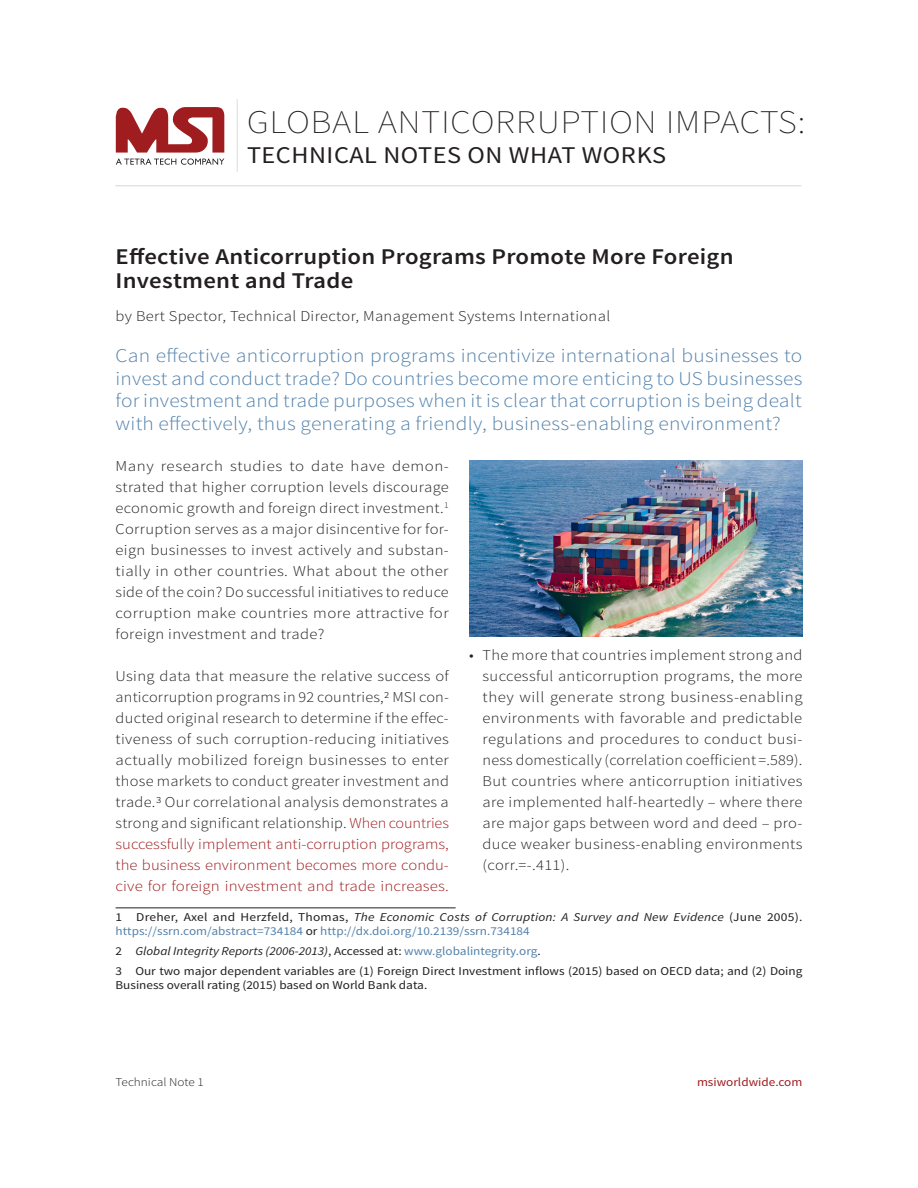
<style>
.page{position:relative;width:918px;height:1188px;background:#fff}
.page>*{position:absolute;margin:0;border:0;box-sizing:border-box;transform-origin:0 0}
.t1{font:200 33px "Source Sans Pro";letter-spacing:.03em;color:#231f20;scale:1.1 1}
.t2{font:24px "Source Sans Pro";letter-spacing:.02em;color:#231f20;scale:1.1 1}
.t3{font:600 22.5px/23.9px "Source Sans Pro";letter-spacing:.01em;color:#231f20;scale:1.1 1}
.t4{font:300 19.5px/22.5px "Source Sans Pro";letter-spacing:.01em;color:#5482ab;text-align:justify;scale:1.1 1}
.body{font:300 15px/21px "Source Sans Pro";letter-spacing:.02em;color:#231f20;text-align:justify;scale:1.1 1}
.body-2{font:300 15px/21px "Source Sans Pro";letter-spacing:.02em;color:#231f20;text-align:justify;scale:1.12 1}
.footnote{font:12px/13.5px "Source Sans Pro";color:#5482ab;scale:1.1 1}
.footnote-2{font:12px/13.5px "Source Sans Pro";color:#231f20;scale:1.1 1}
.footnote-3{font:italic 12px "Source Sans Pro";color:#231f20;scale:1.1 1}
.footnote-4{font:12px "Source Sans Pro";color:#9f1c1f;scale:1.1 1}
.footnote-5{font:300 12px "Source Sans Pro";color:#231f20;scale:1.1 1}
.s1{color:#9f1c1f}
.s2{color:#231f20}
.s3{font-style:italic;color:#231f20}
.s4{font-style:normal}
.s5{font-style:normal;color:#5482ab}
</style>
<div class="page">
<hr style="left:116px;top:907px;width:340px;height:1px;background:#231f20">
<svg style="left:116px;top:159px;width:108px;height:6px"></svg>
<svg style="left:116px;top:107px;width:108px;height:46px"></svg>
<hr style="left:237px;top:100px;width:1px;height:72px;background:#dcdcd6">
<hr style="left:116px;top:185px;width:685px;height:1px;background:#dcdcd6">
<img style="left:470px;top:461px;width:332px;height:176px">
<p class="t1" style="left:247px;top:102px;width:509px">GLOBAL ANTICORRUPTION IMPACTS:</p>
<p class="t2" style="left:247px;top:140px;width:382px">TECHNICAL NOTES ON WHAT WORKS</p>
<p class="t3" style="left:116px;top:245px;width:563px">Effective Anticorruption Programs Promote More Foreign<br>Investment and Trade</p>
<p class="body" style="left:116px;top:306px;width:451px">by Bert Spector, Technical Director, Management Systems International</p>
<p class="t4" style="left:116px;top:345px;width:626px">Can effective anticorruption programs incentivize international businesses to invest and conduct trade? Do countries become more enticing to US businesses for investment and trade purposes when it is clear that corruption is being dealt with effectively, thus generating a friendly, business-enabling environment?</p>
<p class="body-2" style="left:116px;top:456px;width:299px">Many research studies to date have demon&shy;strated that higher corruption levels discourage economic growth and foreign direct investment.<sup>1<br></sup>Corruption serves as a major disincentive for for&shy;eign businesses to invest actively and substan&shy;tially in other countries. What about the other side of the coin? Do successful initiatives to reduce corruption make countries more attractive for foreign investment and trade?</p>
<p class="body" style="left:116px;top:666px;width:305px">Using data that measure the relative success of anticorruption programs in 92 countries,2 MSI con&shy;ducted original research to determine if the effec&shy;tiveness of such corruption-reducing initiatives actually mobilized foreign businesses to enter those markets to conduct greater investment and trade.3 Our correlational analysis demonstrates a strong and significant relationship. <span class="s1">When countries successfully implement anti-corruption programs, the business environment becomes more condu&shy;cive for foreign investment and trade increases.</span></p>
<p class="body" style="left:483px;top:645px;width:292px;text-indent:-14px">• The more that countries implement strong and successful anticorruption programs, the more they will generate strong business-enabling environments with favorable and predictable regulations and procedures to conduct busi&shy;ness domestically (correlation coefficient =.589).<br>But countries where anticorruption initiatives are implemented half-heartedly – where there are major gaps between word and deed – pro&shy;duce weaker business-enabling environments (corr.=-.411).</p>
<p class="footnote" style="left:116px;top:911px;width:626px"><span class="s2">1 Dreher, Axel and Herzfeld, Thomas,</span> <span class="s3">The Economic Costs of Corruption: A Survey and New Evidence</span> <span class="s2">(June 2005). </span>https://ssrn.com/abstract=734184 <span class="s2">or</span> http://dx.doi.org/10.2139/ssrn.734184</p>
<p class="footnote-3" style="left:116px;top:944px;width:388px"><span class="s4">2</span> Global Integrity Reports (2006-2013)<span class="s4">, Accessed at:</span> <span class="s5">www.globalintegrity.org</span><span class="s4">.</span></p>
<p class="footnote-2" style="left:116px;top:965px;width:626px">3 Our two major dependent variables are (1) Foreign Direct Investment inflows (2015) based on OECD data; and (2) Doing<br>Business overall rating (2015) based on World Bank data.</p>
<p class="footnote-5" style="left:116px;top:1075px;width:82px">Technical Note 1</p>
<p class="footnote-4" style="left:697px;top:1074px;width:97px">msiworldwide.com</p>
</div>
